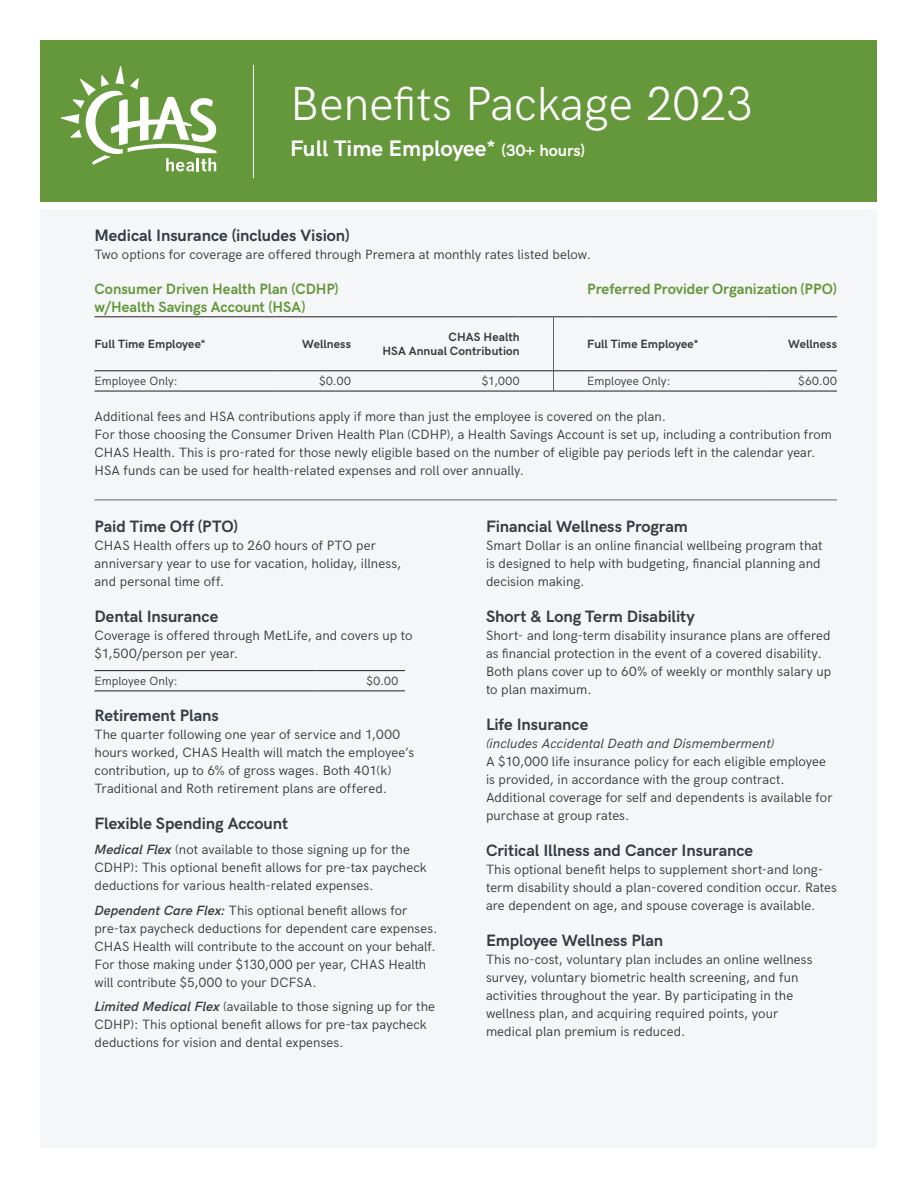
<style>
.page{position:relative;width:918px;height:1188px;background:#fff}
.page>*{position:absolute;margin:0;border:0;box-sizing:border-box;transform-origin:0 0}
.t1{font:48px "HK Grotesk Light Legacy";color:#fff}
.t2{font:22.5px "HK Grotesk Bold Legacy";color:#fff}
.t3{font:16.5px "HK Grotesk Bold Legacy";letter-spacing:-.005em;color:#353b40}
.t4{font:15px/18px "HK Grotesk Bold Legacy";color:#65973b}
.Body{font:13.5px/18px "HK Grotesk Regular Legacy";letter-spacing:.005em;color:#353b40}
.Body-2{font:13.5px "HK Grotesk Italic Legacy";letter-spacing:.01em;color:#353b40}
.t5{font:12px/13.5px "HK Grotesk Bold Legacy";letter-spacing:.005em;color:#353b40;text-align:right}
.Body-3{font:12px "HK Grotesk Regular Legacy";letter-spacing:.01em;color:#353b40}
.s1{font-size:16.5px}
.s2{font-family:"HK Grotesk Semi Bold Italic Legacy"}
</style>
<div class="page">
<div style="left:40px;top:40px;width:838px;height:162px;background:#65973b"></div>
<div style="left:40px;top:209px;width:838px;height:939px;background:#f5f6f7"></div>
<svg style="left:61px;top:66px;width:156px;height:105px"></svg>
<hr style="left:253px;top:65px;width:1px;height:113px;background:#fff">
<hr style="left:94px;top:317px;width:183px;height:1px;background:#231f20">
<hr style="left:277px;top:317px;width:74px;height:1px;background:#231f20">
<hr style="left:351px;top:317px;width:169px;height:1px;background:#231f20">
<hr style="left:520px;top:317px;width:67px;height:1px;background:#231f20">
<hr style="left:587px;top:317px;width:176px;height:1px;background:#231f20">
<hr style="left:763px;top:317px;width:74px;height:1px;background:#231f20">
<hr style="left:94px;top:371px;width:183px;height:1px;background:#231f20">
<hr style="left:277px;top:371px;width:74px;height:1px;background:#231f20">
<hr style="left:351px;top:371px;width:169px;height:1px;background:#231f20">
<hr style="left:520px;top:371px;width:67px;height:1px;background:#231f20">
<hr style="left:587px;top:371px;width:176px;height:1px;background:#231f20">
<hr style="left:763px;top:371px;width:74px;height:1px;background:#231f20">
<hr style="left:94px;top:391px;width:183px;height:1px;background:#231f20">
<hr style="left:277px;top:391px;width:74px;height:1px;background:#231f20">
<hr style="left:351px;top:391px;width:169px;height:1px;background:#231f20">
<hr style="left:520px;top:391px;width:67px;height:1px;background:#231f20">
<hr style="left:587px;top:391px;width:176px;height:1px;background:#231f20">
<hr style="left:763px;top:391px;width:74px;height:1px;background:#231f20">
<hr style="left:94px;top:670px;width:222px;height:1px;background:#231f20">
<hr style="left:316px;top:670px;width:89px;height:1px;background:#231f20">
<hr style="left:94px;top:691px;width:222px;height:1px;background:#231f20">
<hr style="left:316px;top:691px;width:89px;height:1px;background:#231f20">
<hr style="left:94px;top:500px;width:743px;height:1px;background:#5e696f">
<hr style="left:553px;top:317px;width:1px;height:75px;background:#5e696f">
<p class="t1" style="left:290px;top:68px;width:465px">Benefits Package 2023</p>
<p class="t2" style="left:290px;top:132px;width:296px">Full Time Employee* <span class="s1">(30+ hours)</span></p>
<p class="t3" style="left:94px;top:223px;width:257px">Medical Insurance (includes Vision)</p>
<p class="Body" style="left:94px;top:244px;width:498px">Two options for coverage are offered through Premera at monthly rates listed below.</p>
<p class="t4" style="left:94px;top:278px;width:246px">Consumer Driven Health Plan (CDHP) w/Health Savings Account (HSA)</p>
<p class="t4" style="left:587px;top:278px;width:251px">Preferred Provider Organization (PPO)</p>
<p class="t5" style="left:94px;top:336px;width:113px">Full Time Employee*</p>
<p class="t5" style="left:302px;top:336px;width:50px">Wellness</p>
<p class="t5" style="left:382px;top:329px;width:139px">CHAS Health<br>HSA Annual Contribution</p>
<p class="t5" style="left:587px;top:336px;width:113px">Full Time Employee*</p>
<p class="t5" style="left:788px;top:336px;width:50px">Wellness</p>
<p class="Body-3" style="left:94px;top:372px;width:85px">Employee Only:</p>
<p class="Body-3" style="left:319px;top:372px;width:33px">$0.00</p>
<p class="Body-3" style="left:482px;top:372px;width:39px">$1,000</p>
<p class="Body-3" style="left:587px;top:372px;width:85px">Employee Only:</p>
<p class="Body-3" style="left:798px;top:372px;width:40px">$60.00</p>
<p class="Body" style="left:94px;top:407px;width:573px">Additional fees and HSA contributions apply if more than just the employee is covered on the plan.</p>
<p class="Body" style="left:94px;top:425px;width:739px">For those choosing the Consumer Driven Health Plan (CDHP), a Health Savings Account is set up, including a contribution from<br>CHAS Health. This is pro-rated for those newly eligible based on the number of eligible pay periods left in the calendar year.<br>HSA funds can be used for health-related expenses and roll over annually.</p>
<p class="t3" style="left:94px;top:514px;width:145px">Paid Time Off (PTO)</p>
<p class="Body" style="left:94px;top:535px;width:308px">CHAS Health offers up to 260 hours of PTO per anniversary year to use for vacation, holiday, illness, and personal time off.</p>
<p class="t3" style="left:94px;top:604px;width:125px">Dental Insurance</p>
<p class="Body" style="left:94px;top:625px;width:320px">Coverage is offered through MetLife, and covers up to $1,500/person per year.</p>
<p class="Body-3" style="left:94px;top:672px;width:85px">Employee Only:</p>
<p class="Body-3" style="left:367px;top:672px;width:33px">$0.00</p>
<p class="t3" style="left:94px;top:703px;width:126px">Retirement Plans</p>
<p class="Body" style="left:94px;top:724px;width:321px">The quarter following one year of service and 1,000 hours worked, CHAS Health will match the employee’s contribution, up to 6% of gross wages. Both 401(k)<br>Traditional and Roth retirement plans are offered.</p>
<p class="t3" style="left:94px;top:811px;width:195px">Flexible Spending Account</p>
<p class="Body" style="left:94px;top:839px;width:334px"><span class="s2">Medical Flex</span> (not available to those signing up for the<br>CDHP): This optional benefit allows for pre-tax paycheck deductions for various health-related expenses.</p>
<p class="Body" style="left:94px;top:900px;width:344px"><span class="s2">Dependent Care Flex:</span> This optional benefit allows for pre-tax paycheck deductions for dependent care expenses.<br>CHAS Health will contribute to the account on your behalf.<br>For those making under $130,000 per year, CHAS Health will contribute $5,000 to your DCFSA.</p>
<p class="Body" style="left:94px;top:997px;width:342px"><span class="s2">Limited Medical Flex</span> (available to those signing up for the<br>CDHP): This optional benefit allows for pre-tax paycheck deductions for vision and dental expenses.</p>
<p class="t3" style="left:486px;top:514px;width:203px">Financial Wellness Program</p>
<p class="Body" style="left:486px;top:535px;width:338px">Smart Dollar is an online financial wellbeing program that is designed to help with budgeting, financial planning and decision making.</p>
<p class="t3" style="left:486px;top:604px;width:210px">Short &amp; Long Term Disability</p>
<p class="Body" style="left:486px;top:625px;width:347px">Short- and long-term disability insurance plans are offered as financial protection in the event of a covered disability.<br>Both plans cover up to 60% of weekly or monthly salary up to plan maximum.</p>
<p class="t3" style="left:486px;top:712px;width:104px">Life Insurance</p>
<p class="Body-2" style="left:486px;top:733px;width:290px">(includes Accidental Death and Dismemberment)</p>
<p class="Body" style="left:486px;top:751px;width:348px">A $10,000 life insurance policy for each eligible employee is provided, in accordance with the group contract.<br>Additional coverage for self and dependents is available for purchase at group rates.</p>
<p class="t3" style="left:486px;top:838px;width:269px">Critical Illness and Cancer Insurance</p>
<p class="Body" style="left:486px;top:859px;width:352px">This optional benefit helps to supplement short-and long&shy;term disability should a plan-covered condition occur. Rates are dependent on age, and spouse coverage is available.</p>
<p class="t3" style="left:486px;top:928px;width:179px">Employee Wellness Plan</p>
<p class="Body" style="left:486px;top:949px;width:328px">This no-cost, voluntary plan includes an online wellness survey, voluntary biometric health screening, and fun activities throughout the year. By participating in the wellness plan, and acquiring required points, your medical plan premium is reduced.</p>
</div>
